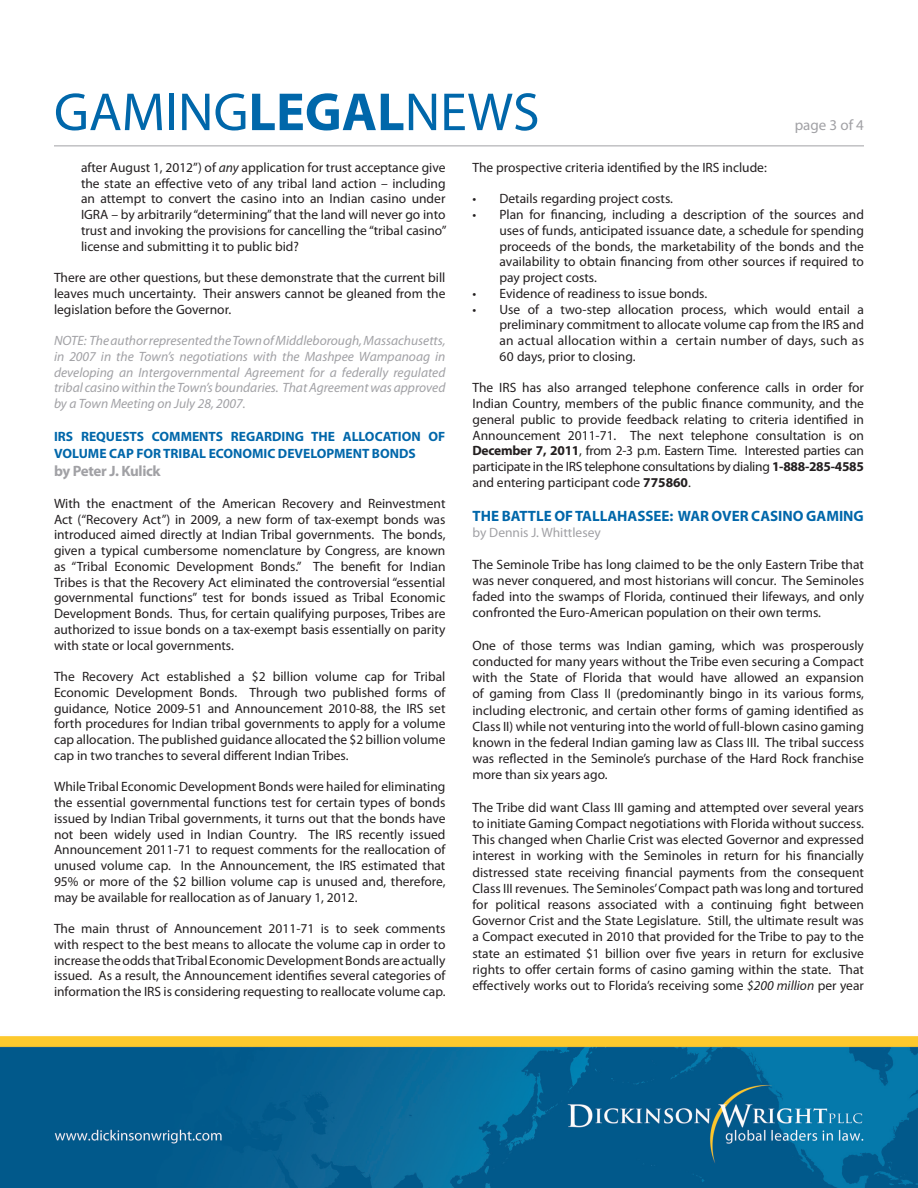
<style>
.page{position:relative;width:918px;height:1188px;background:#fff}
.page>*{position:absolute;margin:0;border:0;box-sizing:border-box;transform-origin:0 0}
.t1{font:54px "Myriad Pro";color:#0067aa}
.t2{font:700 15px "Myriad Pro";color:#0067aa}
.t3{font:700 15px "Myriad Pro";letter-spacing:-.02em;color:#a1a1a5}
.t4{font:15px "Myriad Pro";color:#a1a1a5}
.t5{font:13.5px/15.8px "Myriad Pro";color:#231f20;text-align:justify}
.t6{font:italic 13.5px/15.8px "Myriad Pro";color:#a1a1a5;text-align:justify}
.t7{font:700 13.5px/16.5px "Myriad Pro";color:#0067aa}
.t8{font:13.5px "Myriad Pro";color:#a1a1a5}
.s1{font-weight:700}
.s2{font-style:italic}
</style>
<div class="page">
<img style="left:0;top:145px;width:918px;height:1043px">
<hr style="left:54px;top:146px;width:810px;height:1px;background:#a1a1a5">
<h1 class="t1" style="left:54px;top:79px;width:487px">GAMING<span class="s1">LEGAL</span>NEWS</h1>
<p class="t4" style="left:795px;top:116px;width:71px">page 3 of 4</p>
<p class="t5" style="left:81px;top:159px;width:367px">after August 1, 2012”) of <span class="s2">any</span> application for trust acceptance give the state an effective veto of any tribal land action – including an attempt to convert the casino into an Indian casino under IGRA – by arbitrarily “determining” that the land will never go into trust and invoking the provisions for cancelling the “tribal casino” license and submitting it to public bid?</p>
<p class="t5" style="left:54px;top:269px;width:393px">There are other questions, but these demonstrate that the current bill leaves much uncertainty. Their answers cannot be gleaned from the legislation before the Governor.</p>
<p class="t6" style="left:54px;top:332px;width:393px">NOTE: The author represented the Town of Middleborough, Massachusetts, in 2007 in the Town’s negotiations with the Mashpee Wampanoag in developing an Intergovernmental Agreement for a federally regulated tribal casino within the Town’s boundaries. That Agreement was approved by a Town Meeting on July 28, 2007.</p>
<p class="t7" style="left:54px;top:428px;width:393px">IRS REQUESTS COMMENTS REGARDING THE ALLOCATION OF<br>VOLUME CAP FOR TRIBAL ECONOMIC DEVELOPMENT BONDS</p>
<p class="t3" style="left:54px;top:461px;width:108px">by Peter J. Kulick</p>
<p class="t5" style="left:54px;top:495px;width:393px">With the enactment of the American Recovery and Reinvestment Act (“Recovery Act”) in 2009, a new form of tax-exempt bonds was introduced aimed directly at Indian Tribal governments. The bonds, given a typical cumbersome nomenclature by Congress, are known as “Tribal Economic Development Bonds.” The benefit for Indian Tribes is that the Recovery Act eliminated the controversial “essential governmental functions” test for bonds issued as Tribal Economic Development Bonds. Thus, for certain qualifying purposes, Tribes are authorized to issue bonds on a tax-exempt basis essentially on parity with state or local governments.</p>
<p class="t5" style="left:54px;top:668px;width:393px">The Recovery Act established a $2 billion volume cap for Tribal Economic Development Bonds. Through two published forms of guidance, Notice 2009-51 and Announcement 2010-88, the IRS set forth procedures for Indian tribal governments to apply for a volume cap allocation. The published guidance allocated the $2 billion volume cap in two tranches to several different Indian Tribes.</p>
<p class="t5" style="left:54px;top:779px;width:393px">While Tribal Economic Development Bonds were hailed for eliminating the essential governmental functions test for certain types of bonds issued by Indian Tribal governments, it turns out that the bonds have not been widely used in Indian Country. The IRS recently issued Announcement 2011-71 to request comments for the reallocation of unused volume cap. In the Announcement, the IRS estimated that 95% or more of the $2 billion volume cap is unused and, therefore, may be available for reallocation as of January 1, 2012.</p>
<p class="t5" style="left:54px;top:920px;width:393px">The main thrust of Announcement 2011-71 is to seek comments with respect to the best means to allocate the volume cap in order to increase the odds that Tribal Economic Development Bonds are actually issued. As a result, the Announcement identifies several categories of information the IRS is considering requesting to reallocate volume cap.</p>
<p class="t5" style="left:472px;top:159px;width:296px">The prospective criteria identified by the IRS include:</p>
<p class="t5" style="left:472px;top:191px;width:202px">• Details regarding project costs.</p>
<p class="t5" style="left:500px;top:206px;width:366px;text-indent:-27px">• Plan for financing, including a description of the sources and uses of funds, anticipated issuance date, a schedule for spending proceeds of the bonds, the marketability of the bonds and the availability to obtain financing from other sources if required to pay project costs.</p>
<p class="t5" style="left:472px;top:285px;width:236px">• Evidence of readiness to issue bonds.</p>
<p class="t5" style="left:500px;top:301px;width:366px;text-indent:-27px">• Use of a two-step allocation process, which would entail a preliminary commitment to allocate volume cap from the IRS and an actual allocation within a certain number of days, such as 60 days, prior to closing.</p>
<p class="t5" style="left:472px;top:380px;width:393px">The IRS has also arranged telephone conference calls in order for Indian Country, members of the public finance community, and the general public to provide feedback relating to criteria identified in Announcement 2011-71. The next telephone consultation is on <span class="s1">December 7, 2011</span>, from 2-3 p.m. Eastern Time. Interested parties can participate in the IRS telephone consultations by dialing <span class="s1">1-888-285-4585 </span>and entering participant code <span class="s1">775860</span>.</p>
<p class="t2" style="left:473px;top:506px;width:393px">THE BATTLE OF TALLAHASSEE: WAR OVER CASINO GAMING</p>
<p class="t8" style="left:472px;top:524px;width:130px">by Dennis J. Whittlesey</p>
<p class="t5" style="left:472px;top:556px;width:393px;line-height:16.2px">The Seminole Tribe has long claimed to be the only Eastern Tribe that was never conquered, and most historians will concur. The Seminoles faded into the swamps of Florida, continued their lifeways, and only confronted the Euro-American population on their own terms.</p>
<p class="t5" style="left:472px;top:637px;width:393px;line-height:16.2px">One of those terms was Indian gaming, which was prosperously conducted for many years without the Tribe even securing a Compact with the State of Florida that would have allowed an expansion of gaming from Class II (predominantly bingo in its various forms, including electronic, and certain other forms of gaming identified as Class II) while not venturing into the world of full-blown casino gaming known in the federal Indian gaming law as Class III. The tribal success was reflected in the Seminole’s purchase of the Hard Rock franchise more than six years ago.</p>
<p class="t5" style="left:472px;top:799px;width:393px;line-height:16.2px">The Tribe did want Class III gaming and attempted over several years to initiate Gaming Compact negotiations with Florida without success.<br>This changed when Charlie Crist was elected Governor and expressed interest in working with the Seminoles in return for his financially distressed state receiving financial payments from the consequent Class III revenues. The Seminoles’ Compact path was long and tortured for political reasons associated with a continuing fight between Governor Crist and the State Legislature. Still, the ultimate result was a Compact executed in 2010 that provided for the Tribe to pay to the state an estimated $1 billion over five years in return for exclusive rights to offer certain forms of casino gaming within the state. That effectively works out to Florida’s receiving some <span class="s2">$200 million</span> per year</p>
</div>
